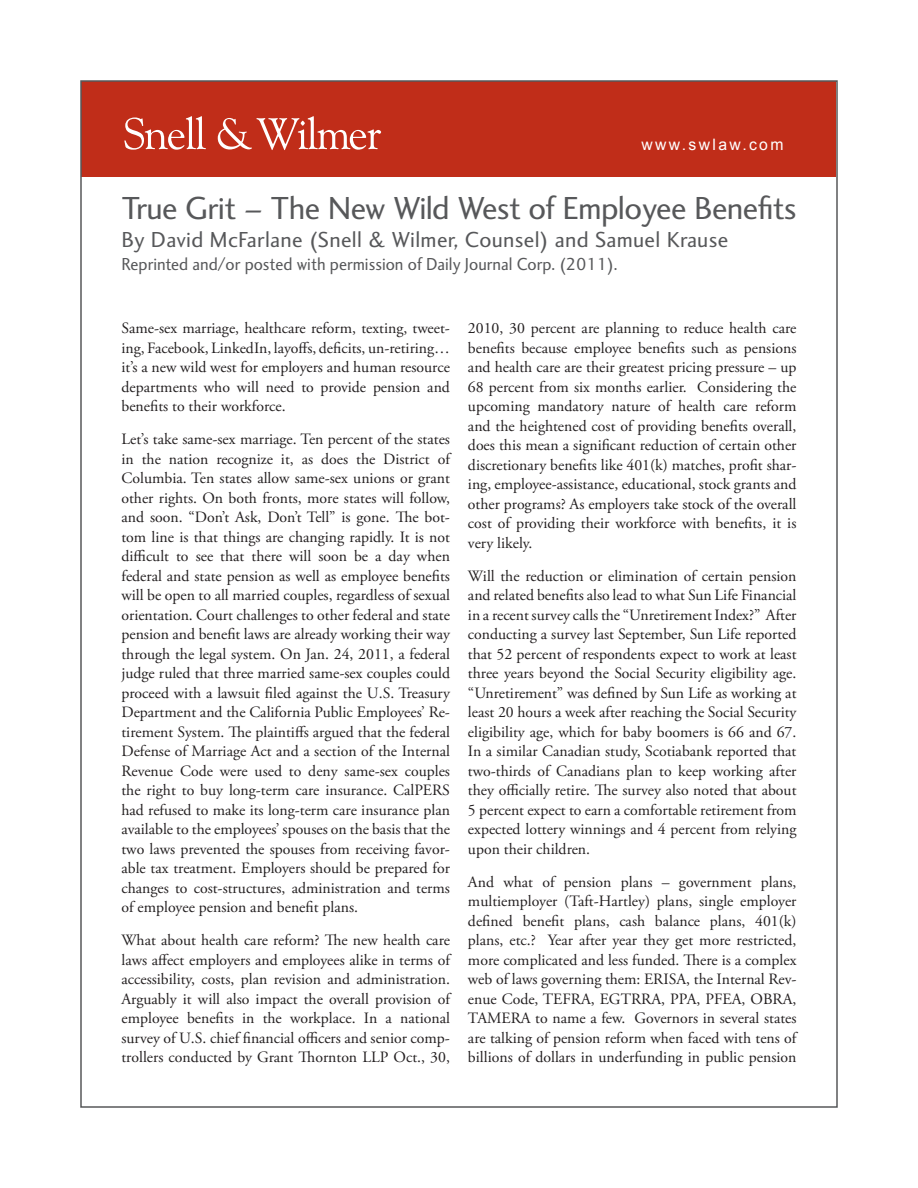
<style>
.page{position:relative;width:918px;height:1188px;background:#fff}
.page>*{position:absolute;margin:0;border:0;box-sizing:border-box;transform-origin:0 0}
.t1{font:33px "Charlotte Sans Std";letter-spacing:-.02em;color:#57585a}
.t2{font:22.5px "Charlotte Sans Std";letter-spacing:.015em;color:#57585a}
.t3{font:18px "Charlotte Sans Std";color:#57585a;scale:.95 1}
.t4{font:15.75px/19.5px "Adobe Garamond Pro";color:#231f20;text-align:justify}
.t5{font:15.75px "Arial";letter-spacing:.15em;color:#fff}
</style>
<div class="page">
<div style="left:82px;top:82px;width:754px;height:95px;background:#c02d19"></div>
<svg style="left:124px;top:116px;width:82px;height:34px"></svg>
<svg style="left:218px;top:116px;width:163px;height:34px"></svg>
<p class="t5" style="left:641px;top:134px;width:144px">www.swlaw.com</p>
<h1 class="t1" style="left:122px;top:189px;width:677px">True Grit – The New Wild West of Employee Benefits</h1>
<h2 class="t2" style="left:122px;top:227px;width:608px">By David McFarlane (Snell &amp; Wilmer, Counsel) and Samuel Krause</h2>
<p class="t3" style="left:122px;top:254px;width:524px">Reprinted and/or posted with permission of Daily Journal Corp. (2011).</p>
<p class="t4" style="left:121px;top:319px;width:330px">Same-sex marriage, healthcare reform, texting, tweet&shy;ing, Facebook, LinkedIn, layoffs, deficits, un-retiring… it’s a new wild west for employers and human resource departments who will need to provide pension and benefits to their workforce.</p>
<p class="t4" style="left:121px;top:430px;width:330px">Let’s take same-sex marriage. Ten percent of the states in the nation recognize it, as does the District of Columbia. Ten states allow same-sex unions or grant other rights. On both fronts, more states will follow, and soon. “Don’t Ask, Don’t Tell” is gone. The bot&shy;tom line is that things are changing rapidly. It is not difficult to see that there will soon be a day when federal and state pension as well as employee benefits will be open to all married couples, regardless of sexual orientation. Court challenges to other federal and state pension and benefit laws are already working their way through the legal system. On Jan. 24, 2011, a federal judge ruled that three married same-sex couples could proceed with a lawsuit filed against the U.S. Treasury Department and the California Public Employees’ Re&shy;tirement System. The plaintiffs argued that the federal Defense of Marriage Act and a section of the Internal Revenue Code were used to deny same-sex couples the right to buy long-term care insurance. CalPERS had refused to make its long-term care insurance plan available to the employees’ spouses on the basis that the two laws prevented the spouses from receiving favor&shy;able tax treatment. Employers should be prepared for changes to cost-structures, administration and terms of employee pension and benefit plans.</p>
<p class="t4" style="left:121px;top:931px;width:330px">What about health care reform? The new health care laws affect employers and employees alike in terms of accessibility, costs, plan revision and administration.<br>Arguably it will also impact the overall provision of employee benefits in the workplace. In a national survey of U.S. chief financial officers and senior comp&shy;trollers conducted by Grant Thornton LLP Oct., 30,</p>
<p class="t4" style="left:468px;top:319px;width:330px">2010, 30 percent are planning to reduce health care benefits because employee benefits such as pensions and health care are their greatest pricing pressure – up 68 percent from six months earlier. Considering the upcoming mandatory nature of health care reform and the heightened cost of providing benefits overall, does this mean a significant reduction of certain other discretionary benefits like 401(k) matches, profit shar&shy;ing, employee-assistance, educational, stock grants and other programs? As employers take stock of the overall cost of providing their workforce with benefits, it is very likely.</p>
<p class="t4" style="left:468px;top:566px;width:330px">Will the reduction or elimination of certain pension and related benefits also lead to what Sun Life Financial in a recent survey calls the “Unretirement Index?” After conducting a survey last September, Sun Life reported that 52 percent of respondents expect to work at least three years beyond the Social Security eligibility age. “Unretirement” was defined by Sun Life as working at least 20 hours a week after reaching the Social Security eligibility age, which for baby boomers is 66 and 67.<br>In a similar Canadian study, Scotiabank reported that two-thirds of Canadians plan to keep working after they officially retire. The survey also noted that about 5 percent expect to earn a comfortable retirement from expected lottery winnings and 4 percent from relying upon their children.</p>
<p class="t4" style="left:468px;top:872px;width:330px">And what of pension plans – government plans, multiemployer (Taft-Hartley) plans, single employer defined benefit plans, cash balance plans, 401(k) plans, etc.? Year after year they get more restricted, more complicated and less funded. There is a complex web of laws governing them: ERISA, the Internal Rev&shy;enue Code, TEFRA, EGTRRA, PPA, PFEA, OBRA, TAMERA to name a few. Governors in several states are talking of pension reform when faced with tens of billions of dollars in underfunding in public pension</p>
</div>
